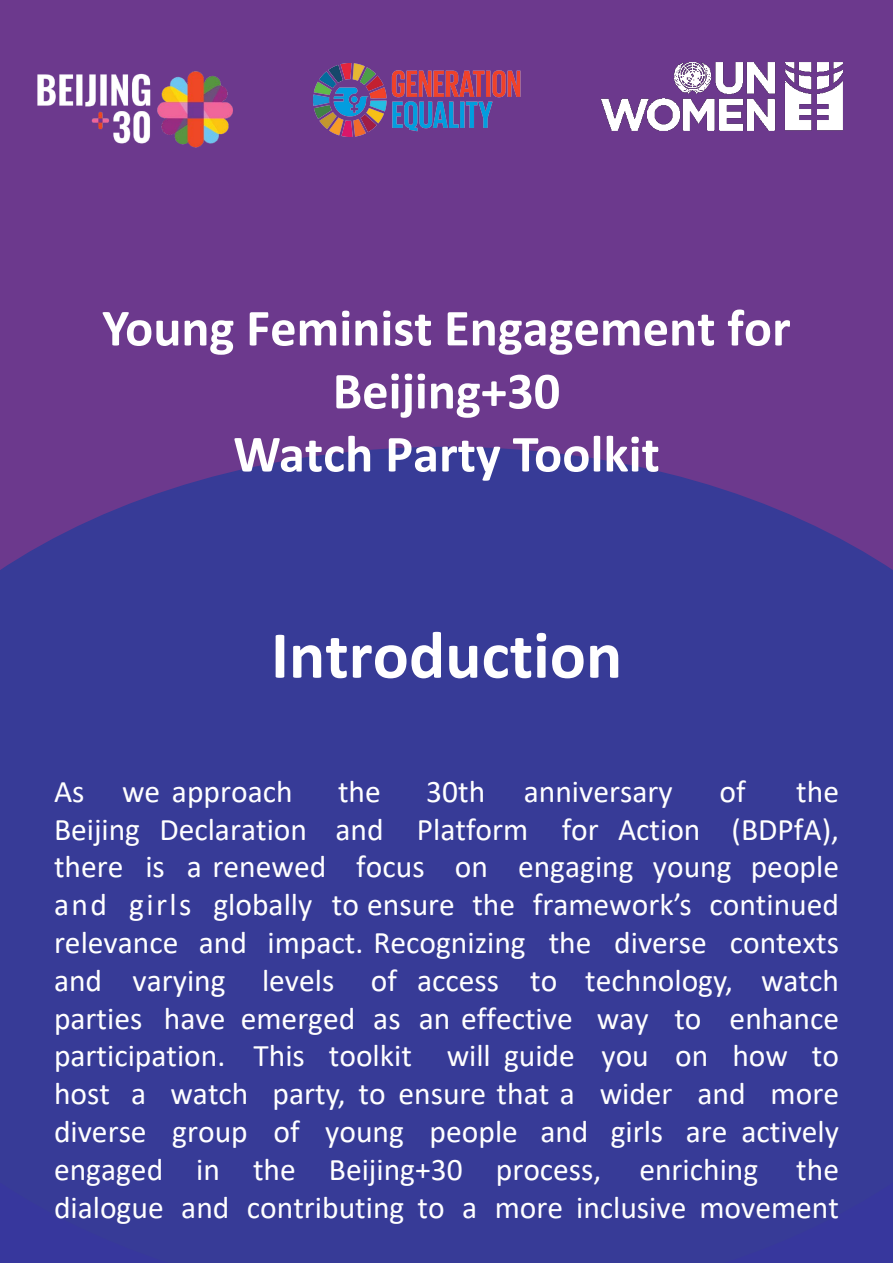
<style>
.page{position:relative;width:893px;height:1263px;background:#6c398d}
.page>*{position:absolute;margin:0;border:0;box-sizing:border-box;transform-origin:0 0}
.t1{font:700 67.5px "Calibri";color:#fff}
.t2{font:700 52.5px/63px "Calibri";color:#fff;text-align:center}
.t3{font:31.5px/37.8px "Calibri";color:#fff;text-align:justify}
.s1{font-style:inherit}
</style>
<div class="page">
<div style="left:0;top:447px;width:893px;height:816px;background:#373b97"></div>
<img style="left:37px;top:71px;width:196px;height:77px">
<img style="left:602px;top:62px;width:241px;height:68px">
<img style="left:314px;top:64px;width:207px;height:73px">
<p class="t2" style="left:102px;top:296px;width:690px">You<span class="s1">ng Feminist</span> Engagement for<br>Beijing+30<br>Watch Party Toolkit</p>
<p class="t1" style="left:271px;top:607px;width:353px">Introduction</p>
<p class="t3" style="left:54px;top:771px;width:240px">As we approach</p>
<p class="t3" style="left:338px;top:771px;width:44px">the</p>
<p class="t3" style="left:426px;top:771px;width:248px">30th anniversary</p>
<p class="t3" style="left:719px;top:771px;width:28px">of</p>
<p class="t3" style="left:54px;top:771px;width:787px;text-indent:742px">the Beijing Declaration and Platform for Action (BDPfA), there is a renewed focus on engaging young people and girls globally to ensure the framework’s continued relevance and impact. Recognizing the diverse contexts and varying levels of access to technology, watch parties have emerged as an effective way to enhance participation. This toolkit will guide you on how to host a watch party, to ensure that a wider and more diverse group of young people and girls are actively engaged in the Beijing+30 process, enriching the dialogue and contributing to a more inclusive movement</p>
</div>
